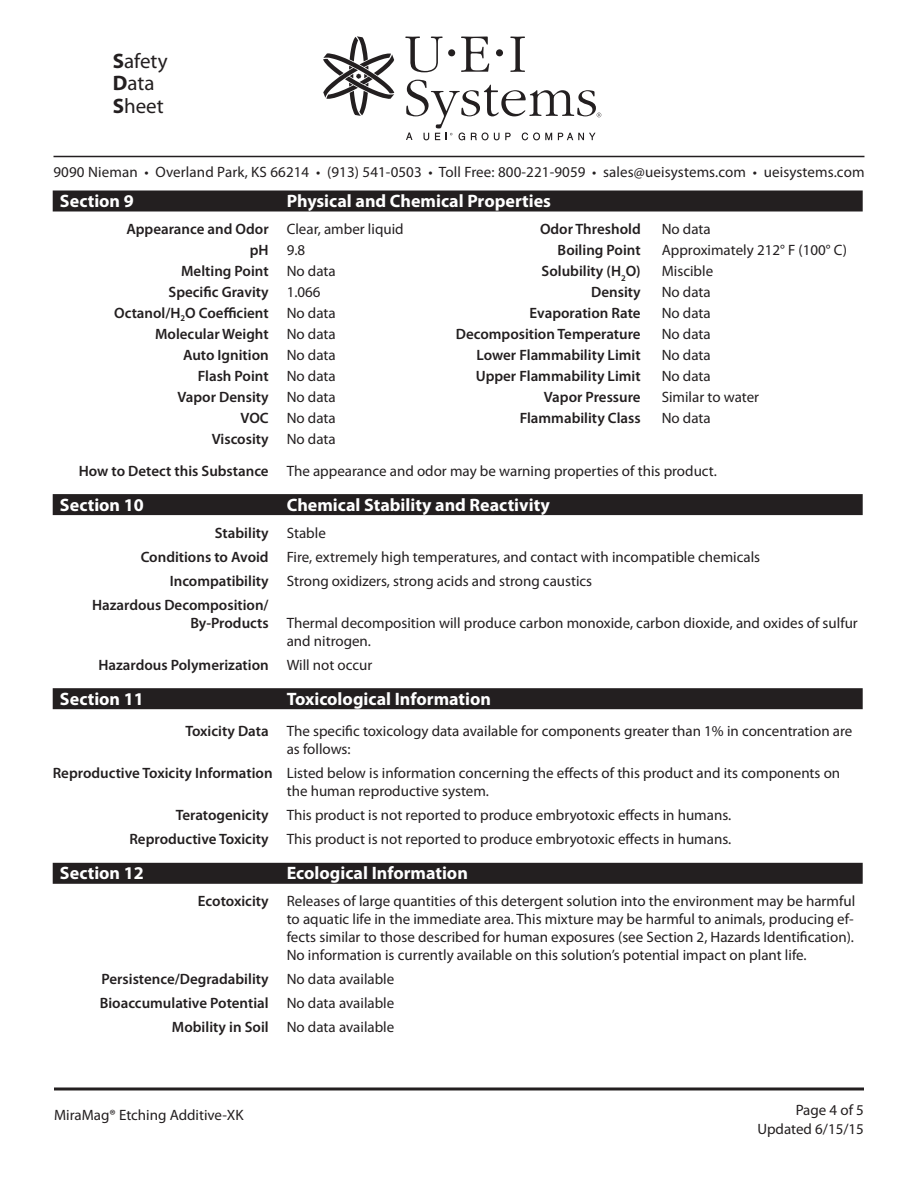
<style>
.page{position:relative;width:918px;height:1188px;background:#fff}
.page>*{position:absolute;margin:0;border:0;box-sizing:border-box;transform-origin:0 0}
.t1{font:21px/22.5px "Myriad Pro";color:#231f20}
.White_Header_Black_R{font:700 18px "Myriad Pro";color:#fff}
.t2{font:15px/18px "Myriad Pro";color:#231f20}
.t3{font:600 15px "Myriad Pro";color:#231f20}
.s1{font-weight:700}
.s2{font-weight:400}
.s3{font-weight:600}
</style>
<div class="page">
<hr style="left:54px;top:1087px;width:810px;height:3px;background:#231f20">
<svg style="left:323px;top:36px;width:71px;height:80px"></svg>
<div style="left:448px;top:49px;width:7px;height:7px;background:#231f20;border-radius:50%"></div>
<div style="left:496px;top:49px;width:7px;height:7px;background:#231f20;border-radius:50%"></div>
<svg style="left:405px;top:37px;width:38px;height:35px"></svg>
<svg style="left:461px;top:37px;width:28px;height:35px"></svg>
<svg style="left:510px;top:37px;width:15px;height:35px"></svg>
<svg style="left:406px;top:80px;width:195px;height:60px"></svg>
<hr style="left:54px;top:156px;width:810px;height:1px;background:#231f20">
<div style="left:53px;top:190px;width:810px;height:22px;background:#231f20"></div>
<div style="left:53px;top:494px;width:810px;height:21px;background:#231f20"></div>
<div style="left:53px;top:688px;width:810px;height:21px;background:#231f20"></div>
<div style="left:53px;top:863px;width:810px;height:21px;background:#231f20"></div>
<h1 class="t1" style="left:113px;top:49px;width:56px"><span class="s1">S</span>afety<br><span class="s1">D</span>ata<br><span class="s1">S</span>heet</h1>
<p class="t2" style="left:53px;top:162px;width:813px">9090 Nieman • Overland Park, KS 66214 • (913) 541-0503 • Toll Free: 800-221-9059 • sales@ueisystems.com • ueisystems.com</p>
<p class="White_Header_Black_R" style="left:60px;top:189px;width:75px">Section 9</p>
<p class="White_Header_Black_R" style="left:287px;top:189px;width:266px">Physical and Chemical Properties</p>
<p class="t3" style="left:126px;top:219px;width:279px">Appearance and Odor <span class="s2">Clear, amber liquid</span></p>
<p class="t3" style="left:540px;top:219px;width:102px">Odor Threshold</p>
<p class="t2" style="left:662px;top:220px;width:51px">No data</p>
<p class="t2" style="left:250px;top:241px;width:57px"><span class="s3">pH</span> 9.8</p>
<p class="t3" style="left:558px;top:240px;width:85px">Boiling Point</p>
<p class="t2" style="left:662px;top:241px;width:187px">Approximately 212° F (100° C)</p>
<p class="t3" style="left:181px;top:261px;width:156px">Melting Point <span class="s2">No data</span></p>
<p class="t3" style="left:542px;top:261px;width:101px">Solubility (H<sub>2</sub>O)</p>
<p class="t2" style="left:662px;top:262px;width:53px">Miscible</p>
<p class="t3" style="left:169px;top:282px;width:154px">Specific Gravity <span class="s2">1.066</span></p>
<p class="t3" style="left:591px;top:282px;width:51px">Density</p>
<p class="t2" style="left:662px;top:283px;width:51px">No data</p>
<p class="t3" style="left:114px;top:303px;width:223px">Octanol/H<sub>2</sub>O Coefficient <span class="s2">No data</span></p>
<p class="t3" style="left:530px;top:303px;width:113px">Evaporation Rate</p>
<p class="t2" style="left:662px;top:304px;width:51px">No data</p>
<p class="t3" style="left:155px;top:324px;width:182px">Molecular Weight <span class="s2">No data</span></p>
<p class="t3" style="left:456px;top:324px;width:186px">Decomposition Temperature</p>
<p class="t2" style="left:662px;top:325px;width:51px">No data</p>
<p class="t3" style="left:183px;top:345px;width:154px">Auto Ignition <span class="s2">No data</span></p>
<p class="t3" style="left:477px;top:345px;width:166px">Lower Flammability Limit</p>
<p class="t2" style="left:662px;top:346px;width:51px">No data</p>
<p class="t3" style="left:198px;top:366px;width:139px">Flash Point <span class="s2">No data</span></p>
<p class="t3" style="left:476px;top:366px;width:166px">Upper Flammability Limit</p>
<p class="t2" style="left:662px;top:367px;width:51px">No data</p>
<p class="t3" style="left:177px;top:387px;width:160px">Vapor Density <span class="s2">No data</span></p>
<p class="t3" style="left:544px;top:387px;width:98px">Vapor Pressure</p>
<p class="t2" style="left:662px;top:388px;width:99px">Similar to water</p>
<p class="t2" style="left:240px;top:409px;width:97px"><span class="s3">VOC</span> No data</p>
<p class="t3" style="left:520px;top:408px;width:122px">Flammability Class</p>
<p class="t2" style="left:662px;top:409px;width:51px">No data</p>
<p class="t3" style="left:212px;top:429px;width:125px">Viscosity <span class="s2">No data</span></p>
<p class="t2" style="left:79px;top:461px;width:640px"><span class="s3">How to Detect this Substance</span> The appearance and odor may be warning properties of this product.</p>
<p class="White_Header_Black_R" style="left:60px;top:493px;width:85px">Section 10</p>
<p class="White_Header_Black_R" style="left:287px;top:493px;width:265px">Chemical Stability and Reactivity</p>
<p class="t3" style="left:215px;top:523px;width:112px">Stability <span class="s2">Stable</span></p>
<p class="t2" style="left:141px;top:547px;width:621px"><span class="s3">Conditions to Avoid</span> Fire, extremely high temperatures, and contact with incompatible chemicals</p>
<p class="t2" style="left:170px;top:571px;width:424px"><span class="s3">Incompatibility</span> Strong oxidizers, strong acids and strong caustics</p>
<p class="t3" style="left:92px;top:595px;width:178px">Hazardous Decomposition/</p>
<p class="t2" style="left:190px;top:613px;width:669px"><span class="s3">By-Products</span> Thermal decomposition will produce carbon monoxide, carbon dioxide, and oxides of sulfur</p>
<p class="t2" style="left:287px;top:631px;width:86px">and nitrogen.</p>
<p class="t3" style="left:98px;top:655px;width:275px">Hazardous Polymerization <span class="s2">Will not occur</span></p>
<p class="White_Header_Black_R" style="left:60px;top:687px;width:85px">Section 11</p>
<p class="White_Header_Black_R" style="left:287px;top:687px;width:206px">Toxicological Information</p>
<p class="t2" style="left:287px;top:722px;width:567px;text-indent:-101px"><span class="s3">Toxicity Data</span> The specific toxicology data available for components greater than 1% in concentration are as follows:</p>
<p class="t2" style="left:287px;top:764px;width:555px;text-indent:-234px"><span class="s3">Reproductive Toxicity Information</span> Listed below is information concerning the effects of this product and its components on the human reproductive system.</p>
<p class="t2" style="left:176px;top:806px;width:557px"><span class="s3">Teratogenicity</span> This product is not reported to produce embryotoxic effects in humans.</p>
<p class="t2" style="left:129px;top:830px;width:603px"><span class="s3">Reproductive Toxicity</span> This product is not reported to produce embryotoxic effects in humans.</p>
<p class="White_Header_Black_R" style="left:60px;top:861px;width:85px">Section 12</p>
<p class="White_Header_Black_R" style="left:287px;top:861px;width:183px">Ecological Information</p>
<p class="t2" style="left:287px;top:892px;width:570px;text-align:justify;text-indent:-89px"><span class="s3">Ecotoxicity</span> Releases of large quantities of this detergent solution into the environment may be harmful to aquatic life in the immediate area. This mixture may be harmful to animals, producing ef&shy;fects similar to those described for human exposures (see Section 2, Hazards Identification).<br>No information is currently available on this solution’s potential impact on plant life.</p>
<p class="t3" style="left:102px;top:970px;width:294px">Persistence/Degradability <span class="s2">No data available</span></p>
<p class="t3" style="left:100px;top:994px;width:296px">Bioaccumulative Potential <span class="s2">No data available</span></p>
<p class="t2" style="left:172px;top:1018px;width:224px"><span class="s3">Mobility in Soil</span> No data available</p>
<p class="t2" style="left:54px;top:1106px;width:191px">MiraMag® Etching Additive-XK</p>
<p class="t2" style="left:757px;top:1099px;width:108px;line-height:19.5px;text-align:right">Page 4 of 5<br>Updated 6/15/15</p>
</div>
